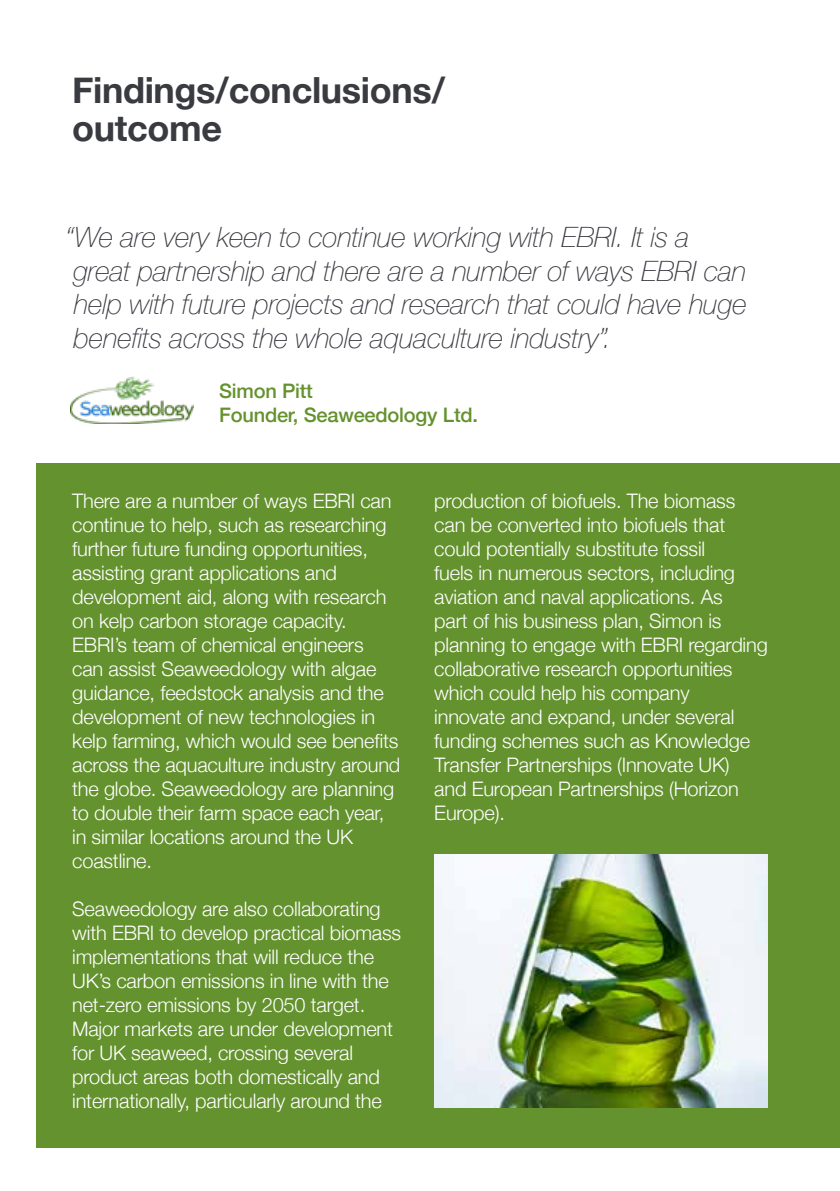
<style>
.page{position:relative;width:840px;height:1191px;background:#fff}
.page>*{position:absolute;margin:0;border:0;box-sizing:border-box;transform-origin:0 0}
.t1{font:700 36px/38px "Helvetica Neue";letter-spacing:-.01em;color:#393b41}
.t2{font:italic 100 28px/33.6px "Helvetica Neue";letter-spacing:-.01em;color:#393b41}
.t3{font:300 20px/24px "Helvetica Neue";letter-spacing:-.01em;color:#fff}
.t4{font:500 20px/24px "Helvetica Neue";letter-spacing:-.01em;color:#64922e}
</style>
<div class="page">
<img style="left:71px;top:376px;width:122px;height:47px">
<div style="left:36px;top:463px;width:803px;height:684px;background:#64922e"></div>
<img style="left:434px;top:854px;width:333px;height:253px">
<h1 class="t1" style="left:72px;top:72px;width:374px">Findings/conclusions/ outcome</h1>
<h2 class="t2" style="left:66px;top:219px;width:682px">“We are very keen to continue working with EBRI. It is a great partnership and there are a number of ways EBRI can help with future projects and research that could have huge benefits across the whole aquaculture industry”.</h2>
<p class="t4" style="left:219px;top:377px;width:260px">Simon Pitt<br>Founder, Seaweedology Ltd.</p>
<p class="t3" style="left:72px;top:487px;width:329px">There are a number of ways EBRI can continue to help, such as researching further future funding opportunities, assisting grant applications and development aid, along with research on kelp carbon storage capacity.<br>EBRI’s team of chemical engineers<br>can assist Seaweedology with algae guidance, feedstock analysis and the development of new technologies in kelp farming, which would see benefits across the aquaculture industry around the globe. Seaweedology are planning to double their farm space each year, in similar locations around the UK coastline.</p>
<p class="t3" style="left:72px;top:895px;width:330px">Seaweedology are also collaborating with EBRI to develop practical biomass implementations that will reduce the UK’s carbon emissions in line with the net-zero emissions by 2050 target.<br>Major markets are under development for UK seaweed, crossing several product areas both domestically and internationally, particularly around the</p>
<p class="t3" style="left:434px;top:487px;width:335px">production of biofuels. The biomass can be converted into biofuels that could potentially substitute fossil<br>fuels in numerous sectors, including aviation and naval applications. As<br>part of his business plan, Simon is planning to engage with EBRI regarding collaborative research opportunities which could help his company<br>innovate and expand, under several funding schemes such as Knowledge Transfer Partnerships (Innovate UK)<br>and European Partnerships (Horizon Europe).</p>
</div>
